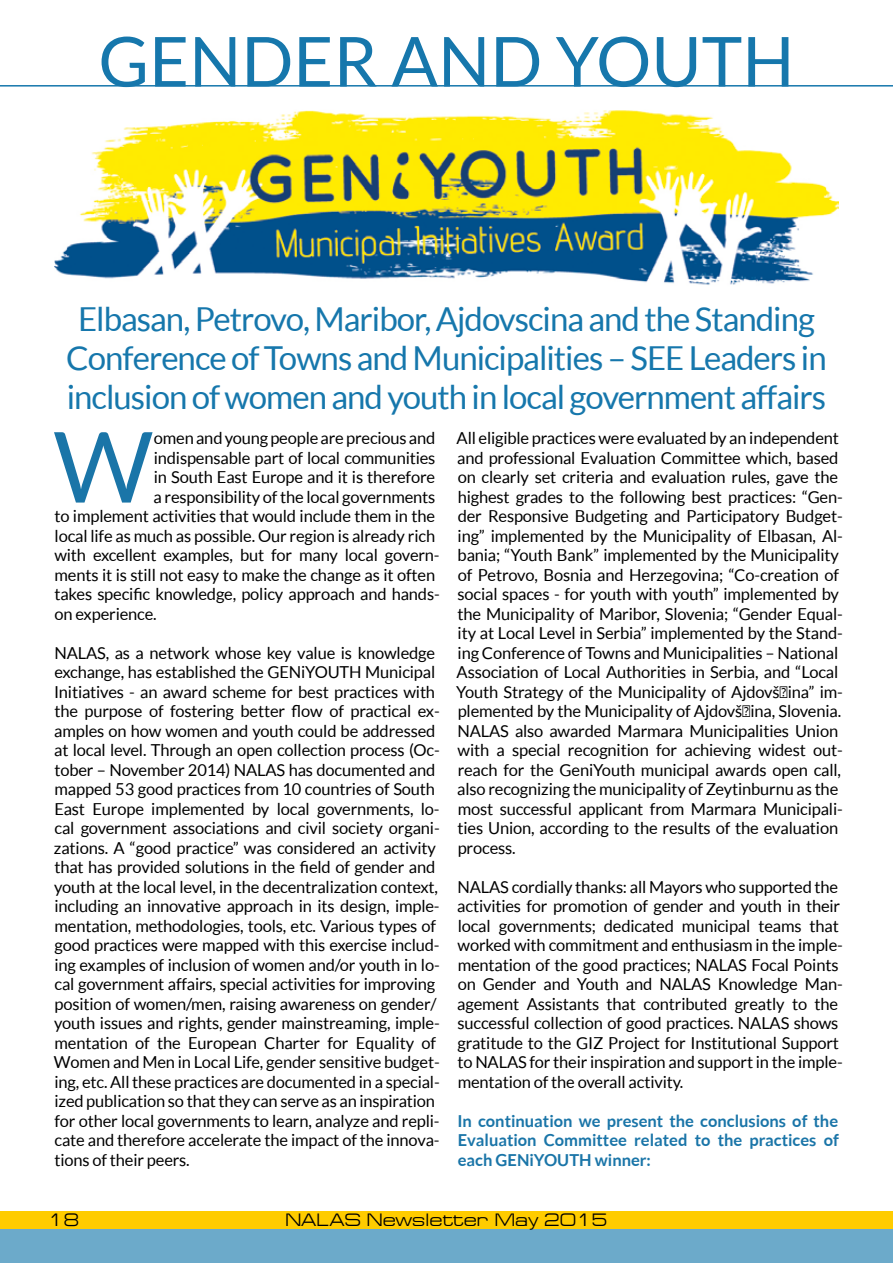
<style>
.page{position:relative;width:893px;height:1263px;background:#fff}
.page>*{position:absolute;margin:0;border:0;box-sizing:border-box;transform-origin:0 0}
.t1{font:98.1px "Lato";color:#1a75a8}
.t2{font:69px "Lato";color:#1677ac}
.t3{font:33px/39px "Lato";letter-spacing:-.03em;color:#1677ac;text-align:center}
.t4{font:18px "Europe Ext";color:#000}
.t5{font:16.5px/19.5px "Lato";letter-spacing:-.01em;color:#000}
.t6{font:700 16.5px/19.5px "Lato";color:#1a75a8;text-align:justify}
</style>
<div class="page">
<div style="left:0;top:1227px;width:893px;height:36px;background:#6caaca"></div>
<div style="left:0;top:1211px;width:893px;height:17px;background:#fc0"></div>
<hr style="left:0;top:85px;width:893px;height:2px;background:#1677ac">
<img style="left:54px;top:110px;width:785px;height:175px">
<h2 class="t2" style="left:98px;top:23px;width:697px">GENDER AND YOUTH</h2>
<h3 class="t3" style="left:66px;top:299px;width:762px">Elbasan, Petrovo, Maribor, Ajdovscina and the Standing<br>Conference of Towns and Municipalities – SEE Leaders in inclusion of women and youth in local government affairs</h3>
<h1 class="t1" style="left:53px;top:412px;width:102px">W</h1>
<p class="t5" style="left:154px;top:428px;width:283px">omen and young people are precious and</p>
<p class="t5" style="left:154px;top:448px;width:283px">indispensable part of local communities</p>
<p class="t5" style="left:154px;top:467px;width:283px">in South East Europe and it is therefore</p>
<p class="t5" style="left:154px;top:487px;width:283px">a responsibility of the local governments</p>
<p class="t5" style="left:54px;top:506px;width:382px">to implement activities that would include them in the</p>
<p class="t5" style="left:55px;top:526px;width:382px">local life as much as possible. Our region is already rich</p>
<p class="t5" style="left:54px;top:545px;width:387px">with excellent examples, but for many local govern-</p>
<p class="t5" style="left:55px;top:565px;width:382px">ments it is still not easy to make the change as it often</p>
<p class="t5" style="left:54px;top:584px;width:387px">takes specific knowledge, policy approach and hands-</p>
<p class="t5" style="left:55px;top:604px;width:104px">on experience.</p>
<p class="t5" style="left:54px;top:643px;width:387px">NALAS, as a network whose key value is knowledge exchange, has established the GENiYOUTH Municipal Initiatives - an award scheme for best practices with the purpose of fostering better flow of practical ex&shy;amples on how women and youth could be addressed at local level. Through an open collection process (Oc&shy;tober – November 2014) NALAS has documented and mapped 53 good practices from 10 countries of South East Europe implemented by local governments, lo&shy;cal government associations and civil society organi&shy;zations. A “good practice” was considered an activity that has provided solutions in the field of gender and youth at the local level, in the decentralization context, including an innovative approach in its design, imple&shy;mentation, methodologies, tools, etc. Various types of good practices were mapped with this exercise includ&shy;ing examples of inclusion of women and/or youth in lo&shy;cal government affairs, special activities for improving position of women/men, raising awareness on gender/ youth issues and rights, gender mainstreaming, imple&shy;mentation of the European Charter for Equality of Women and Men in Local Life, gender sensitive budget&shy;ing, etc. All these practices are documented in a special&shy;ized publication so that they can serve as an inspiration for other local governments to learn, analyze and repli&shy;cate and therefore accelerate the impact of the innova&shy;tions of their peers.</p>
<p class="t5" style="left:456px;top:428px;width:388px">All eligible practices were evaluated by an independent and professional Evaluation Committee which, based on clearly set criteria and evaluation rules, gave the highest grades to the following best practices: “Gen&shy;der Responsive Budgeting and Participatory Budget&shy;ing” implemented by the Municipality of Elbasan, Al&shy;bania; “Youth Bank” implemented by the Municipality of Petrovo, Bosnia and Herzegovina; “Co-creation of social spaces - for youth with youth” implemented by the Municipality of Maribor, Slovenia; “Gender Equal&shy;ity at Local Level in Serbia” implemented by the Stand&shy;ing Conference of Towns and Municipalities – National Association of Local Authorities in Serbia, and “Local Youth Strategy of the Municipality of Ajdovščina” im&shy;plemented by the Municipality of Ajdovščina, Slovenia.<br>NALAS also awarded Marmara Municipalities Union with a special recognition for achieving widest out&shy;reach for the GeniYouth municipal awards open call, also recognizing the municipality of Zeytinburnu as the most successful applicant from Marmara Municipali&shy;ties Union, according to the results of the evaluation process.</p>
<p class="t5" style="left:457px;top:877px;width:387px">NALAS cordially thanks: all Mayors who supported the activities for promotion of gender and youth in their local governments; dedicated municipal teams that worked with commitment and enthusiasm in the imple&shy;mentation of the good practices; NALAS Focal Points on Gender and Youth and NALAS Knowledge Man&shy;agement Assistants that contributed greatly to the successful collection of good practices. NALAS shows gratitude to the GIZ Project for Institutional Support to NALAS for their inspiration and support in the imple&shy;mentation of the overall activity.</p>
<p class="t6" style="left:457px;top:1111px;width:383px">In continuation we present the conclusions of the Evaluation Committee related to the practices of each GENiYOUTH winner:</p>
<p class="t4" style="left:48px;top:1210px;width:33px">18</p>
<p class="t4" style="left:285px;top:1210px;width:324px">NALAS Newsletter May 2015</p>
</div>
